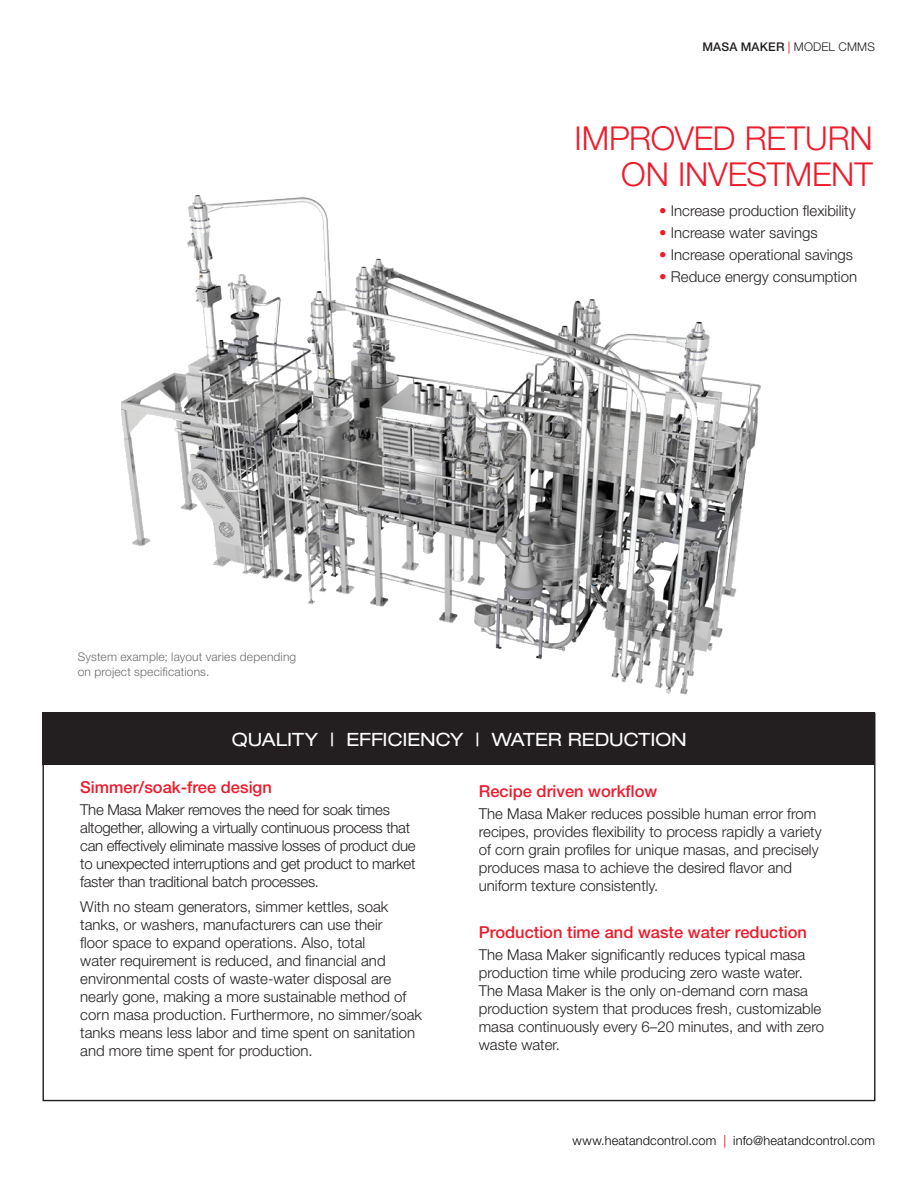
<style>
.page{position:relative;width:918px;height:1188px;background:#fff}
.page>*{position:absolute;margin:0;border:0;box-sizing:border-box;transform-origin:0 0}
.large_subhead{font:300 33px/36px "Helvetica Neue LT Std";letter-spacing:-.005em;color:#ee1b2b;text-align:right}
.t1{font:expanded 18.3px "Helvetica Neue LT Std";letter-spacing:-.005em;color:#fff}
.t2{font:500 16.5px "Helvetica Neue LT Std";color:#ee1b2b}
.body_text_1{font:300 15px/18px "Helvetica Neue LT Std";color:#231f20}
.body_text_1-2{font:300 15px/18px "Helvetica Neue LT Std";letter-spacing:-.02em;color:#231f20}
.body_text_bullet{font:300 15px "Helvetica Neue LT Std";color:#231f20}
.info{font:300 12.75px "Helvetica Neue LT Std";letter-spacing:.015em;color:#040503}
.Blurb_Bold{font:300 12px/15px "Helvetica Neue LT Std";letter-spacing:.015em;color:#6c6d70}
.Blurb_Bold-2{font:500 12px "Helvetica Neue LT Std";letter-spacing:.02em;color:#231f20}
.s1{font-weight:400;color:#ee1b2b}
.s2{font-weight:300}
.s3{color:#ee1b2b}
</style>
<div class="page">
<img style="left:122px;top:195px;width:640px;height:500px">
<div style="left:43px;top:713px;width:832px;height:52px;background:#231f20"></div>
<p class="Blurb_Bold-2" style="left:702px;top:40px;width:174px">MASA MAKER <span class="s1">|</span> <span class="s2">MODEL CMMS</span></p>
<p class="large_subhead" style="left:575px;top:119px;width:300px">IMPROVED RETURN<br>ON INVESTMENT</p>
<p class="Blurb_Bold" style="left:78px;top:649px;width:220px">System example; layout varies depending on project specifications.</p>
<p class="body_text_bullet" style="left:659px;top:202px;width:198px"><span class="s3">•</span> Increase production flexibility</p>
<p class="body_text_bullet" style="left:659px;top:224px;width:160px"><span class="s3">•</span> Increase water savings</p>
<p class="body_text_bullet" style="left:659px;top:246px;width:195px"><span class="s3">•</span> Increase operational savings</p>
<p class="body_text_bullet" style="left:659px;top:268px;width:199px"><span class="s3">•</span> Reduce energy consumption</p>
<p class="t1" style="left:232px;top:729px;width:457px">QUALITY | EFFICIENCY | WATER REDUCTION</p>
<p class="t2" style="left:80px;top:777px;width:193px">Simmer/soak-free design</p>
<p class="body_text_1-2" style="left:80px;top:801px;width:337px">The Masa Maker removes the need for soak times altogether, allowing a virtually continuous process that can effectively eliminate massive losses of product due to unexpected interruptions and get product to market faster than traditional batch processes.</p>
<p class="body_text_1" style="left:80px;top:898px;width:343px">With no steam generators, simmer kettles, soak tanks, or washers, manufacturers can use their<br>floor space to expand operations. Also, total<br>water requirement is reduced, and financial and environmental costs of waste-water disposal are nearly gone, making a more sustainable method of corn masa production. Furthermore, no simmer/soak tanks means less labor and time spent on sanitation and more time spent for production.</p>
<p class="t2" style="left:479px;top:781px;width:180px">Recipe driven workflow</p>
<p class="body_text_1" style="left:479px;top:804px;width:344px">The Masa Maker reduces possible human error from recipes, provides flexibility to process rapidly a variety of corn grain profiles for unique masas, and precisely produces masa to achieve the desired flavor and uniform texture consistently.</p>
<p class="t2" style="left:479px;top:922px;width:330px">Production time and waste water reduction</p>
<p class="body_text_1" style="left:479px;top:945px;width:347px">The Masa Maker significantly reduces typical masa production time while producing zero waste water.<br>The Masa Maker is the only on-demand corn masa production system that produces fresh, customizable masa continuously every 6–20 minutes, and with zero waste water.</p>
<p class="info" style="left:573px;top:1133px;width:304px">www.heatandcontrol.com <span class="s1">|</span> info@heatandcontrol.com</p>
</div>
